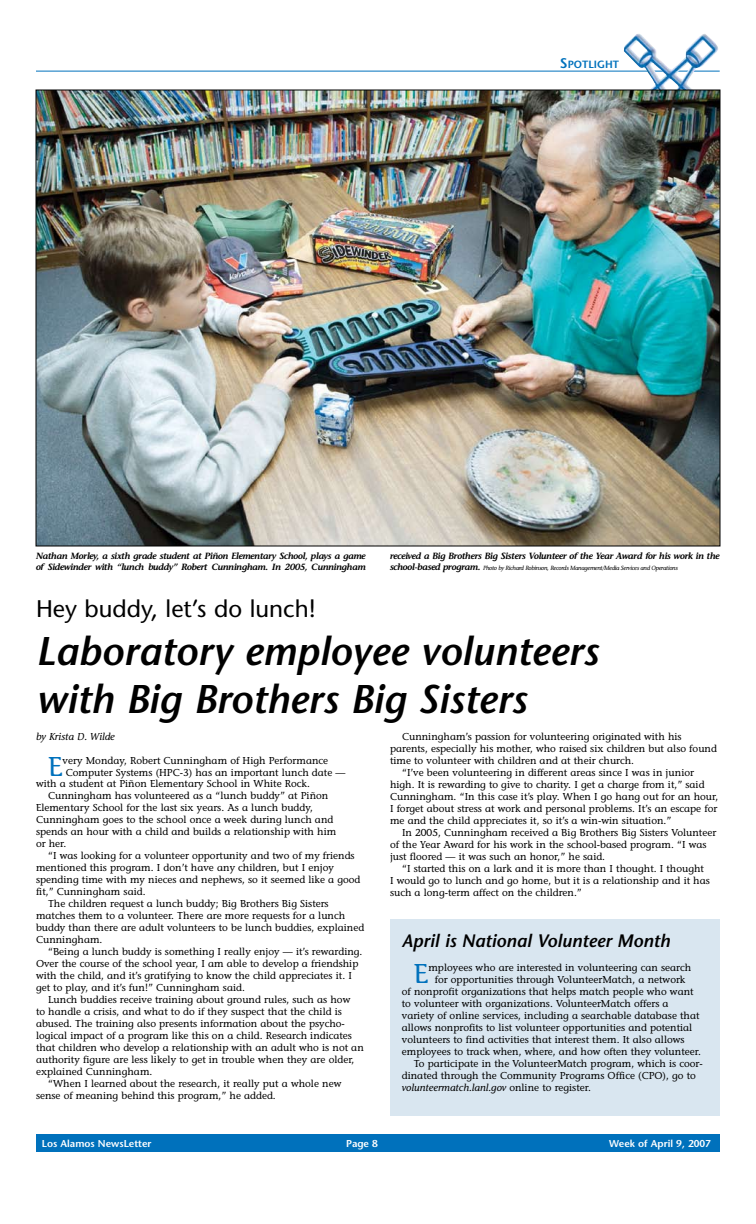
<style>
.page{position:relative;width:756px;height:1224px;background:#fff}
.page>*{position:absolute;margin:0;border:0;box-sizing:border-box;transform-origin:0 0}
.t1{font:italic 600 40px/48px "Stone Sans";color:#000}
.t2{font:27.1px "Stone Informal";color:#0071bc}
.t3{font:24px "Stone Sans";color:#000}
.t4{font:italic 600 18px "Stone Sans";color:#000}
.t5{font:600 10.5px "Stone Sans";color:#0071bc}
.t6{font:10px "Stone Informal";color:#000}
.t7{font:italic 10px "Stone Informal";color:#000}
.t8{font:600 10px "Stone Sans";color:#fff}
.t9{font:italic 600 9px/10.8px "Stone Informal";letter-spacing:-.04em;color:#000}
.t10{font:italic 6px "Stone Informal";letter-spacing:-.04em;color:#000}
.s1{font-size:14px}
.s2{font-weight:600;font-size:9px}
.s3{font-style:normal}
</style>
<div class="page">
<div style="left:36px;top:1134px;width:684px;height:18px;background:#0071bc"></div>
<hr style="left:36px;top:71px;width:684px;height:1px;background:#0071bc">
<img style="left:623px;top:34px;width:97px;height:56px">
<img style="left:38px;top:92px;width:680px;height:452px">
<div style="left:390px;top:920px;width:330px;height:196px;background:#d9e6f0"></div>
<p class="t5" style="left:560px;top:58px;width:61px"><span class="s1">S</span>potlight</p>
<p class="t9" style="left:36px;top:551px;width:332px">Nathan Morley, a sixth grade student at Piñon Elementary School, plays a game of Sidewinder with “lunch buddy” Robert Cunningham. In 2005, Cunningham</p>
<p class="t9" style="left:390px;top:551px;width:331px">received a Big Brothers Big Sisters Volunteer of the Year Award for his work in the</p>
<p class="t10" style="left:390px;top:565px;width:289px"><span class="s2">school-based program.</span> Photo by Richard Robinson, Records Management/Media Services and Operations</p>
<h3 class="t3" style="left:36px;top:594px;width:281px">Hey buddy, let’s do lunch!</h3>
<h1 class="t1" style="left:36px;top:627px;width:564px">Laboratory employee volunteers with Big Brothers Big Sisters</h1>
<p class="t7" style="left:36px;top:730px;width:80px">by Krista D. Wilde</p>
<h2 class="t2" style="left:48px;top:749px;width:16px">E</h2>
<p class="t6" style="left:63px;top:754px;width:267px">very Monday, Robert Cunningham of High Performance</p>
<p class="t6" style="left:66px;top:766px;width:281px">Computer Systems (HPC-3) has an important lunch date —</p>
<p class="t6" style="left:36px;top:778px;width:275px">with a student at Piñon Elementary School in White Rock.</p>
<p class="t6" style="left:48px;top:790px;width:282px">Cunningham has volunteered as a “lunch buddy” at Piñon</p>
<p class="t6" style="left:36px;top:802px;width:278px">Elementary School for the last six years. As a lunch buddy,</p>
<p class="t6" style="left:36px;top:814px;width:299px">Cunningham goes to the school once a week during lunch and</p>
<p class="t6" style="left:36px;top:826px;width:302px">spends an hour with a child and builds a relationship with him</p>
<p class="t6" style="left:36px;top:838px;width:32px">or her.</p>
<p class="t6" style="left:48px;top:850px;width:308px">“I was looking for a volunteer opportunity and two of my friends</p>
<p class="t6" style="left:36px;top:862px;width:299px">mentioned this program. I don’t have any children, but I enjoy</p>
<p class="t6" style="left:36px;top:874px;width:326px">spending time with my nieces and nephews, so it seemed like a good</p>
<p class="t6" style="left:36px;top:886px;width:111px">fit,” Cunningham said.</p>
<p class="t6" style="left:48px;top:898px;width:282px">The children request a lunch buddy; Big Brothers Big Sisters</p>
<p class="t6" style="left:36px;top:910px;width:311px">matches them to a volunteer. There are more requests for a lunch</p>
<p class="t6" style="left:36px;top:922px;width:330px">buddy than there are adult volunteers to be lunch buddies, explained</p>
<p class="t6" style="left:36px;top:934px;width:68px">Cunningham.</p>
<p class="t6" style="left:48px;top:946px;width:316px">“Being a lunch buddy is something I really enjoy — it’s rewarding.</p>
<p class="t6" style="left:36px;top:958px;width:324px">Over the course of the school year, I am able to develop a friendship</p>
<p class="t6" style="left:36px;top:970px;width:317px">with the child, and it’s gratifying to know the child appreciates it. I</p>
<p class="t6" style="left:36px;top:982px;width:210px">get to play, and it’s fun!” Cunningham said.</p>
<p class="t6" style="left:48px;top:994px;width:304px">Lunch buddies receive training about ground rules, such as how</p>
<p class="t6" style="left:36px;top:1006px;width:307px">to handle a crisis, and what to do if they suspect that the child is</p>
<p class="t6" style="left:36px;top:1018px;width:310px">abused. The training also presents information about the psycho-</p>
<p class="t6" style="left:36px;top:1030px;width:318px">logical impact of a program like this on a child. Research indicates</p>
<p class="t6" style="left:36px;top:1042px;width:329px">that children who develop a relationship with an adult who is not an</p>
<p class="t6" style="left:36px;top:1054px;width:320px">authority figure are less likely to get in trouble when they are older,</p>
<p class="t6" style="left:36px;top:1066px;width:118px">explained Cunningham.</p>
<p class="t6" style="left:48px;top:1078px;width:295px">“When I learned about the research, it really put a whole new</p>
<p class="t6" style="left:36px;top:1090px;width:241px">sense of meaning behind this program,” he added.</p>
<p class="t6" style="left:402px;top:730px;width:281px">Cunningham’s passion for volunteering originated with his</p>
<p class="t6" style="left:390px;top:742px;width:328px">parents, especially his mother, who raised six children but also found</p>
<p class="t6" style="left:390px;top:754px;width:246px">time to volunteer with children and at their church.</p>
<p class="t6" style="left:402px;top:766px;width:294px">“I’ve been volunteering in different areas since I was in junior</p>
<p class="t6" style="left:390px;top:778px;width:316px">high. It is rewarding to give to charity. I get a charge from it,” said</p>
<p class="t6" style="left:390px;top:790px;width:330px">Cunningham. “In this case it’s play. When I go hang out for an hour,</p>
<p class="t6" style="left:390px;top:802px;width:329px">I forget about stress at work and personal problems. It’s an escape for</p>
<p class="t6" style="left:390px;top:814px;width:283px">me and the child appreciates it, so it’s a win-win situation.”</p>
<p class="t6" style="left:402px;top:826px;width:316px">In 2005, Cunningham received a Big Brothers Big Sisters Volunteer</p>
<p class="t6" style="left:390px;top:838px;width:318px">of the Year Award for his work in the school-based program. “I was</p>
<p class="t6" style="left:390px;top:850px;width:217px">just floored — it was such an honor,” he said.</p>
<p class="t6" style="left:402px;top:862px;width:304px">“I started this on a lark and it is more than I thought. I thought</p>
<p class="t6" style="left:390px;top:874px;width:321px">I would go to lunch and go home, but it is a relationship and it has</p>
<p class="t6" style="left:390px;top:886px;width:193px">such a long-term affect on the children.”</p>
<h3 class="t4" style="left:402px;top:930px;width:270px">April is National Volunteer Month</h3>
<h2 class="t2" style="left:414px;top:957px;width:16px">E</h2>
<p class="t6" style="left:428px;top:961px;width:264px">mployees who are interested in volunteering can search</p>
<p class="t6" style="left:435px;top:973px;width:252px">for opportunities through VolunteerMatch, a network</p>
<p class="t6" style="left:402px;top:985px;width:293px">of nonprofit organizations that helps match people who want</p>
<p class="t6" style="left:402px;top:997px;width:268px">to volunteer with organizations. VolunteerMatch offers a</p>
<p class="t6" style="left:402px;top:1009px;width:299px">variety of online services, including a searchable database that</p>
<p class="t6" style="left:402px;top:1021px;width:292px">allows nonprofits to list volunteer opportunities and potential</p>
<p class="t6" style="left:402px;top:1033px;width:284px">volunteers to find activities that interest them. It also allows</p>
<p class="t6" style="left:402px;top:1045px;width:301px">employees to track when, where, and how often they volunteer.</p>
<p class="t6" style="left:414px;top:1057px;width:290px">To participate in the VolunteerMatch program, which is coor-</p>
<p class="t6" style="left:402px;top:1069px;width:296px">dinated through the Community Programs Office (CPO), go to</p>
<p class="t7" style="left:402px;top:1082px;width:191px">volunteermatch.lanl.gov <span class="s3">online to register.</span></p>
<p class="t8" style="left:42px;top:1137px;width:111px">Los Alamos NewsLetter</p>
<p class="t8" style="left:346px;top:1137px;width:33px">Page 8</p>
<p class="t8" style="left:609px;top:1137px;width:103px">Week of April 9, 2007</p>
</div>
